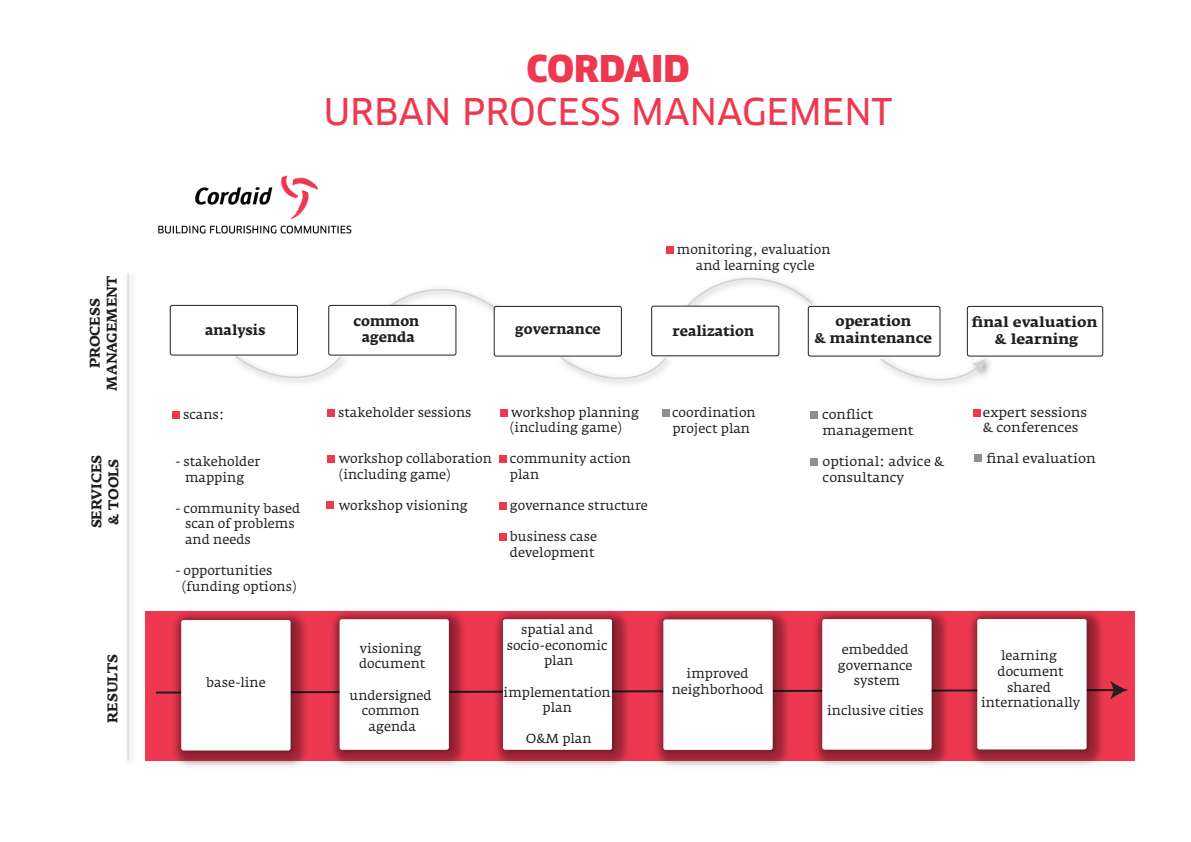
<style>
.page{position:relative;width:1191px;height:842px;background:#fff}
.page>*{position:absolute;margin:0;border:0;box-sizing:border-box;transform-origin:0 0}
.t1{font:36px "Clan Offc News";color:#ee3850}
.t2{font:900 36px "Clan Offc";color:#ee3850}
.t3{font:700 14px/16.8px "Fedra Serif A Pro";color:#231f20;text-align:center}
.t4{font:700 14px/16.8px "Fedra Serif A Pro";color:#231f20;text-align:center;scale:1.06 1}
.t5{font:700 14px/16.8px "Fedra Serif A Pro";color:#231f20;text-align:center;scale:1.04 1}
.t6{font:13px/15.6px "Fedra Serif A Pro";color:#231f20}
.t7{font:13px/15.6px "Fedra Serif A Pro";color:#231f20;scale:1.04 1}
.t8{font:13px/15.6px "Fedra Serif A Pro";color:#231f20;scale:1.06 1}
.s1{font-family:"Georgia";font-size:12px}
</style>
<div class="page">
<div style="left:145px;top:611px;width:989px;height:149px;background:#ee3850"></div>
<svg style="left:156px;top:680px;width:971px;height:20px"></svg>
<img style="left:168px;top:617px;width:143px;height:150px">
<img style="left:174px;top:613px;width:127px;height:148px">
<div style="left:181px;top:620px;width:109px;height:130px;background:#fff;border-radius:2px"></div>
<img style="left:327px;top:617px;width:143px;height:148px">
<img style="left:333px;top:612px;width:127px;height:149px">
<div style="left:340px;top:619px;width:108px;height:130px;background:#fff;border-radius:2px"></div>
<img style="left:490px;top:616px;width:143px;height:149px">
<img style="left:496px;top:612px;width:127px;height:149px">
<div style="left:503px;top:619px;width:109px;height:130px;background:#fff;border-radius:2px"></div>
<img style="left:158px;top:175px;width:194px;height:59px">
<img style="left:650px;top:612px;width:143px;height:154px">
<img style="left:656px;top:613px;width:127px;height:148px">
<div style="left:663px;top:620px;width:109px;height:130px;background:#fff;border-radius:2px"></div>
<img style="left:809px;top:616px;width:143px;height:150px">
<img style="left:815px;top:612px;width:127px;height:149px">
<div style="left:822px;top:619px;width:109px;height:130px;background:#fff;border-radius:2px"></div>
<img style="left:964px;top:616px;width:143px;height:149px">
<img style="left:970px;top:612px;width:127px;height:148px">
<div style="left:977px;top:619px;width:109px;height:130px;background:#fff;border-radius:2px"></div>
<svg style="left:235px;top:356px;width:108px;height:27px"></svg>
<svg style="left:561px;top:355px;width:107px;height:29px"></svg>
<img style="left:680px;top:302px;width:143px;height:15px">
<svg style="left:686px;top:277px;width:128px;height:30px"></svg>
<img style="left:371px;top:304px;width:143px;height:24px">
<svg style="left:376px;top:288px;width:128px;height:30px"></svg>
<div style="left:170px;top:305px;width:128px;height:51px;border:1px solid #231f20;border-radius:2px"></div>
<div style="left:329px;top:305px;width:127px;height:50px;background:#fff;border-radius:2px"></div>
<div style="left:328px;top:305px;width:128px;height:51px;border:1px solid #231f20;border-radius:2px"></div>
<div style="left:494px;top:306px;width:127px;height:50px;background:#fff;border-radius:2px"></div>
<div style="left:494px;top:306px;width:128px;height:51px;border:1px solid #231f20;border-radius:2px"></div>
<div style="left:651px;top:306px;width:128px;height:50px;background:#fff;border-radius:2px"></div>
<div style="left:651px;top:306px;width:128px;height:50px;border:1px solid #231f20;border-radius:2px"></div>
<div style="left:808px;top:306px;width:132px;height:50px;background:#fff;border-radius:2px"></div>
<div style="left:808px;top:306px;width:132px;height:51px;border:1px solid #231f20;border-radius:2px"></div>
<div style="left:966px;top:306px;width:137px;height:51px;border:1px solid #231f20;border-radius:2px"></div>
<img style="left:873px;top:351px;width:123px;height:24px">
<svg style="left:878px;top:357px;width:107px;height:28px"></svg>
<hr style="left:128px;top:273px;width:1px;height:487px;background:#d1d2d4">
<div style="left:662px;top:409px;width:7px;height:8px;background:#918f8f"></div>
<div style="left:500px;top:409px;width:7px;height:8px;background:#ee3850"></div>
<div style="left:972px;top:409px;width:8px;height:8px;background:#ee3850"></div>
<div style="left:499px;top:533px;width:7px;height:8px;background:#ee3850"></div>
<div style="left:499px;top:455px;width:8px;height:8px;background:#ee3850"></div>
<div style="left:499px;top:502px;width:7px;height:7px;background:#ee3850"></div>
<div style="left:172px;top:411px;width:8px;height:7px;background:#ee3850"></div>
<div style="left:327px;top:409px;width:7px;height:7px;background:#ee3850"></div>
<div style="left:327px;top:455px;width:7px;height:8px;background:#ee3850"></div>
<div style="left:326px;top:501px;width:8px;height:8px;background:#ee3850"></div>
<div style="left:810px;top:458px;width:7px;height:8px;background:#918f8f"></div>
<div style="left:974px;top:455px;width:7px;height:7px;background:#918f8f"></div>
<div style="left:810px;top:411px;width:7px;height:8px;background:#918f8f"></div>
<div style="left:666px;top:246px;width:7px;height:8px;background:#ee3850"></div>
<p class="t3" style="left:87px;top:391px;width:116px;rotate:-90deg">PROCESS<br>MANAGEMENT</p>
<p class="t3" style="left:88px;top:528px;width:75px;text-align:left;rotate:-90deg">SERVICES &amp; TOOLS</p>
<p class="t3" style="left:104px;top:723px;width:70px;rotate:-90deg">RESULTS</p>
<h1 class="t2" style="left:526px;top:48px;width:165px">CORDAID</h1>
<h1 class="t1" style="left:324px;top:92px;width:570px">URBAN PROCESS MANAGEMENT</h1>
<p class="t6" style="left:677px;top:242px;width:155px;text-align:center">monitoring, evaluation and learning cycle</p>
<p class="t3" style="left:205px;top:322px;width:62px">analysis</p>
<p class="t3" style="left:353px;top:312px;width:67px">common agenda</p>
<p class="t3" style="left:515px;top:321px;width:87px">governance</p>
<p class="t3" style="left:672px;top:323px;width:83px">realization</p>
<p class="t5" style="left:814px;top:313px;width:114px">operation<br>&amp; maintenance</p>
<p class="t4" style="left:971px;top:313px;width:120px">final evaluation &amp; learning</p>
<p class="t6" style="left:175px;top:407px;width:51px"><span class="s1">-</span> scans:</p>
<p class="t6" style="left:175px;top:454px;width:86px;text-align:center">- stakeholder mapping</p>
<p class="t6" style="left:185px;top:500px;width:117px;text-indent:-10px">- community based scan of problems and needs</p>
<p class="t6" style="left:182px;top:563px;width:116px;text-indent:-6px">- opportunities (funding options)</p>
<p class="t6" style="left:206px;top:675px;width:61px">base-line</p>
<p class="t6" style="left:338px;top:404px;width:135px">stakeholder sessions</p>
<p class="t6" style="left:339px;top:451px;width:155px">workshop collaboration (including game)</p>
<p class="t6" style="left:339px;top:498px;width:130px">workshop visioning</p>
<p class="t6" style="left:510px;top:404px;width:130px;text-indent:-7px"><span class="s1">-</span> workshop planning (including game)</p>
<p class="t6" style="left:510px;top:451px;width:122px">community action plan</p>
<p class="t6" style="left:510px;top:498px;width:139px">governance structure</p>
<p class="t6" style="left:510px;top:529px;width:89px">business case development</p>
<p class="t6" style="left:672px;top:405px;width:85px">coordination project plan</p>
<p class="t7" style="left:822px;top:407px;width:89px">conflict management</p>
<p class="t7" style="left:822px;top:454px;width:118px">optional: advice &amp; consultancy</p>
<p class="t6" style="left:359px;top:640px;width:68px">visioning document</p>
<p class="t6" style="left:349px;top:687px;width:84px;text-align:center">undersigned common agenda</p>
<p class="t6" style="left:507px;top:622px;width:102px;text-align:center">spatial and socio-economic plan</p>
<p class="t6" style="left:503px;top:684px;width:109px;text-align:center">implementation plan</p>
<p class="t6" style="left:526px;top:731px;width:67px">O&amp;M plan</p>
<p class="t6" style="left:671px;top:666px;width:93px;text-align:center">improved neighborhood</p>
<p class="t6" style="left:838px;top:642px;width:76px;text-align:center">embedded governance system</p>
<p class="t6" style="left:827px;top:703px;width:98px">inclusive cities</p>
<p class="t8" style="left:983px;top:404px;width:100px">expert sessions &amp; conferences</p>
<p class="t8" style="left:986px;top:451px;width:105px">final evaluation</p>
<p class="t6" style="left:981px;top:648px;width:101px;text-align:center">learning document shared internationally</p>
</div>
